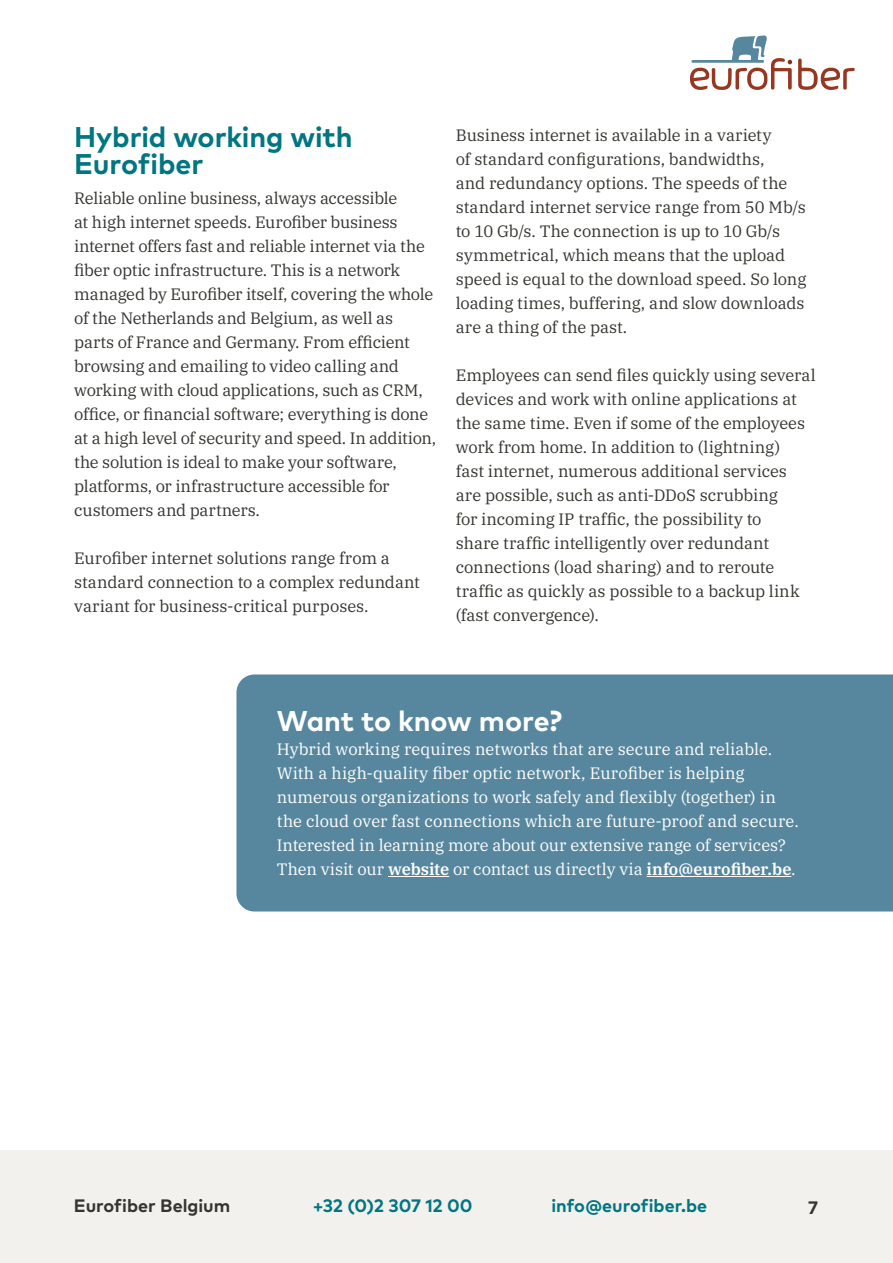
<style>
.page{position:relative;width:893px;height:1263px;background:#fff}
.page>*{position:absolute;margin:0;border:0;box-sizing:border-box;transform-origin:0 0}
.t1{font:700 28.5px/27px "Mark OT";letter-spacing:-.005em;color:#007681}
.t2{font:700 28.5px "Mark OT";letter-spacing:-.005em;color:#fff}
.t3{font:700 18px "Mark OT";color:#007681}
.t4{font:700 18px "Mark OT";color:#343430}
.t5{font:16.5px/24px "IBM Plex Serif";letter-spacing:-.01em;color:#343430}
.t6{font:16.5px/24px "IBM Plex Serif";color:#fff}
.s1{font-weight:600}
</style>
<div class="page">
<div style="left:0;top:1150px;width:893px;height:113px;background:#f3f1ed"></div>
<svg style="left:798px;top:59px;width:57px;height:31px"></svg>
<svg style="left:690px;top:35px;width:102px;height:55px"></svg>
<div style="left:236px;top:674px;width:657px;height:237px;background:#57879e"></div>
<hr style="left:388px;top:876px;width:61px;height:1px;background:#fff">
<hr style="left:647px;top:876px;width:144px;height:1px;background:#fff">
<h1 class="t1" style="left:74px;top:122px;width:280px">Hybrid working with<br>Eurofiber</h1>
<p class="t5" style="left:74px;top:184px;width:364px">Reliable online business, always accessible<br>at high internet speeds. Eurofiber business internet offers fast and reliable internet via the fiber optic infrastructure. This is a network managed by Eurofiber itself, covering the whole of the Netherlands and Belgium, as well as parts of France and Germany. From efficient browsing and emailing to video calling and working with cloud applications, such as CRM, office, or financial software; everything is done at a high level of security and speed. In addition, the solution is ideal to make your software, platforms, or infrastructure accessible for customers and partners.</p>
<p class="t5" style="left:74px;top:544px;width:347px">Eurofiber internet solutions range from a standard connection to a complex redundant variant for business-critical purposes.</p>
<p class="t5" style="left:456px;top:122px;width:352px">Business internet is available in a variety<br>of standard configurations, bandwidths,<br>and redundancy options. The speeds of the standard internet service range from 50 Mb/s to 10 Gb/s. The connection is up to 10 Gb/s symmetrical, which means that the upload speed is equal to the download speed. So long loading times, buffering, and slow downloads are a thing of the past.</p>
<p class="t5" style="left:456px;top:362px;width:361px">Employees can send files quickly using several devices and work with online applications at the same time. Even if some of the employees work from home. In addition to (lightning)<br>fast internet, numerous additional services are possible, such as anti-DDoS scrubbing<br>for incoming IP traffic, the possibility to<br>share traffic intelligently over redundant connections (load sharing) and to reroute traffic as quickly as possible to a backup link (fast convergence).</p>
<h1 class="t2" style="left:277px;top:702px;width:287px">Want to know more?</h1>
<p class="t6" style="left:277px;top:736px;width:524px">Hybrid working requires networks that are secure and reliable.<br>With a high-quality fiber optic network, Eurofiber is helping numerous organizations to work safely and flexibly (together) in the cloud over fast connections which are future-proof and secure.<br>Interested in learning more about our extensive range of services?<br>Then visit our <span class="s1">website</span> or contact us directly via <span class="s1">info@eurofiber.be</span>.</p>
<p class="t4" style="left:74px;top:1194px;width:158px">Eurofiber Belgium</p>
<p class="t3" style="left:313px;top:1194px;width:162px">+32 (0)2 307 12 00</p>
<p class="t3" style="left:551px;top:1194px;width:157px">info@eurofiber.be</p>
<p class="t4" style="left:808px;top:1196px;width:11px">7</p>
</div>
